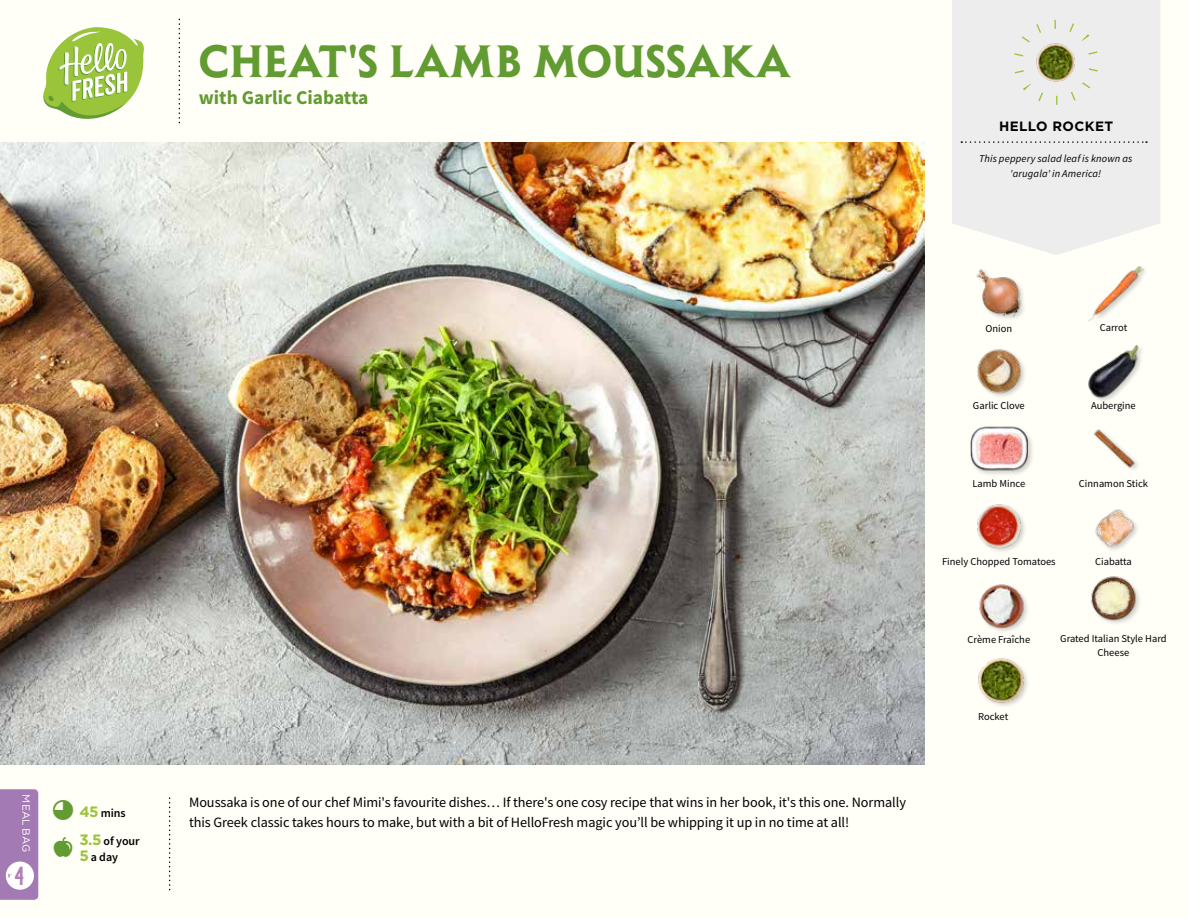
<style>
.page{position:relative;width:1188px;height:918px;background:#fffef7}
.page>*{position:absolute;margin:0;border:0;box-sizing:border-box;transform-origin:0 0}
.t1{font:800 45px "Shango Gothic";color:#619b31}
.t2{font:26.1px "Kapra";color:#b07fb7}
.t3{font:700 19.5px "Source Sans Pro";color:#619b31}
.t4{font:14.25px/19.5px "Source Sans Pro";letter-spacing:-.005em;color:#000}
.t5{font:700 13.5px "Gotham";letter-spacing:.03em;color:#000}
.t6{font:600 12px/15.8px "Source Sans Pro";color:#000}
.t7{font:10.5px/13.5px "Source Sans Pro";color:#000;text-align:center}
.t8{font:italic 10.5px/14.7px "Source Sans Pro";letter-spacing:.015em;color:#000;text-align:center}
.t9{font:10.5px "Gotham";letter-spacing:-.005em;color:#fffefb}
.s1{font-family:"Gotham";font-weight:700;font-size:15px;color:#9ac43a}
</style>
<div class="page">
<svg style="left:0;top:789px;width:38px;height:111px;background:#b18ec0"></svg>
<div style="left:952px;top:0;width:208px;height:255px;background:#ededed"></div>
<svg style="left:961px;top:141px;width:186px;height:2px"></svg>
<img style="left:1032px;top:38px;width:49px;height:49px">
<div style="left:1014px;top:20px;width:85px;height:85px;border:9px dashed #9ac43a;border-radius:50%"></div>
<img style="left:1094px;top:429px;width:44px;height:41px">
<div style="left:969px;top:427px;width:65px;height:50px;background:#000;opacity:.2"></div>
<img style="left:970px;top:426px;width:58px;height:51px">
<img style="left:1088px;top:266px;width:55px;height:55px">
<img style="left:976px;top:269px;width:48px;height:50px">
<div style="left:1087px;top:344px;width:57px;height:60px;background:#000;opacity:.2"></div>
<img style="left:1087px;top:344px;width:56px;height:55px">
<img style="left:977px;top:349px;width:48px;height:48px">
<img style="left:978px;top:658px;width:49px;height:48px">
<img style="left:979px;top:584px;width:49px;height:48px">
<img style="left:1095px;top:509px;width:42px;height:41px">
<img style="left:1091px;top:576px;width:49px;height:48px">
<img style="left:977px;top:504px;width:48px;height:48px">
<img style="left:0;top:142px;width:925px;height:623px">
<svg style="left:43px;top:27px;width:101px;height:92px"></svg>
<h1 class="t1" style="left:199px;top:35px;width:594px">CHEAT'S LAMB MOUSSAKA</h1>
<h3 class="t3" style="left:199px;top:84px;width:171px">with Garlic Ciabatta</h3>
<p class="t5" style="left:999px;top:117px;width:116px">HELLO ROCKET</p>
<p class="t8" style="left:979px;top:151px;width:155px">This peppery salad leaf is known as 'arugala' in America!</p>
<p class="t9" style="left:32px;top:794px;width:59px;rotate:90deg">MEAL BAG</p>
<h2 class="t2" style="left:15px;top:861px;width:11px">4</h2>
<p class="t6" style="left:79px;top:805px;width:48px"><span class="s1">45</span> mins</p>
<p class="t6" style="left:79px;top:833px;width:62px"><span class="s1">3.5</span> of your<br><span class="s1">5</span> a day</p>
<p class="t4" style="left:189px;top:793px;width:719px">Moussaka is one of our chef Mimi's favourite dishes… If there's one cosy recipe that wins in her book, it's this one. Normally this Greek classic takes hours to make, but with a bit of HelloFresh magic you’ll be whipping it up in no time at all!</p>
<p class="t7" style="left:986px;top:321px;width:28px">Onion</p>
<p class="t7" style="left:1100px;top:321px;width:29px">Carrot</p>
<p class="t7" style="left:973px;top:399px;width:53px">Garlic Clove</p>
<p class="t7" style="left:1091px;top:399px;width:46px">Aubergine</p>
<p class="t7" style="left:973px;top:477px;width:54px">Lamb Mince</p>
<p class="t7" style="left:1079px;top:477px;width:71px">Cinnamon Stick</p>
<p class="t7" style="left:942px;top:555px;width:115px">Finely Chopped Tomatoes</p>
<p class="t7" style="left:1095px;top:554px;width:38px">Ciabatta</p>
<p class="t7" style="left:968px;top:632px;width:64px">Crème Fraîche</p>
<p class="t7" style="left:978px;top:710px;width:32px">Rocket</p>
<p class="t7" style="left:1060px;top:632px;width:108px">Grated Italian Style Hard<br>Cheese</p>
</div>
